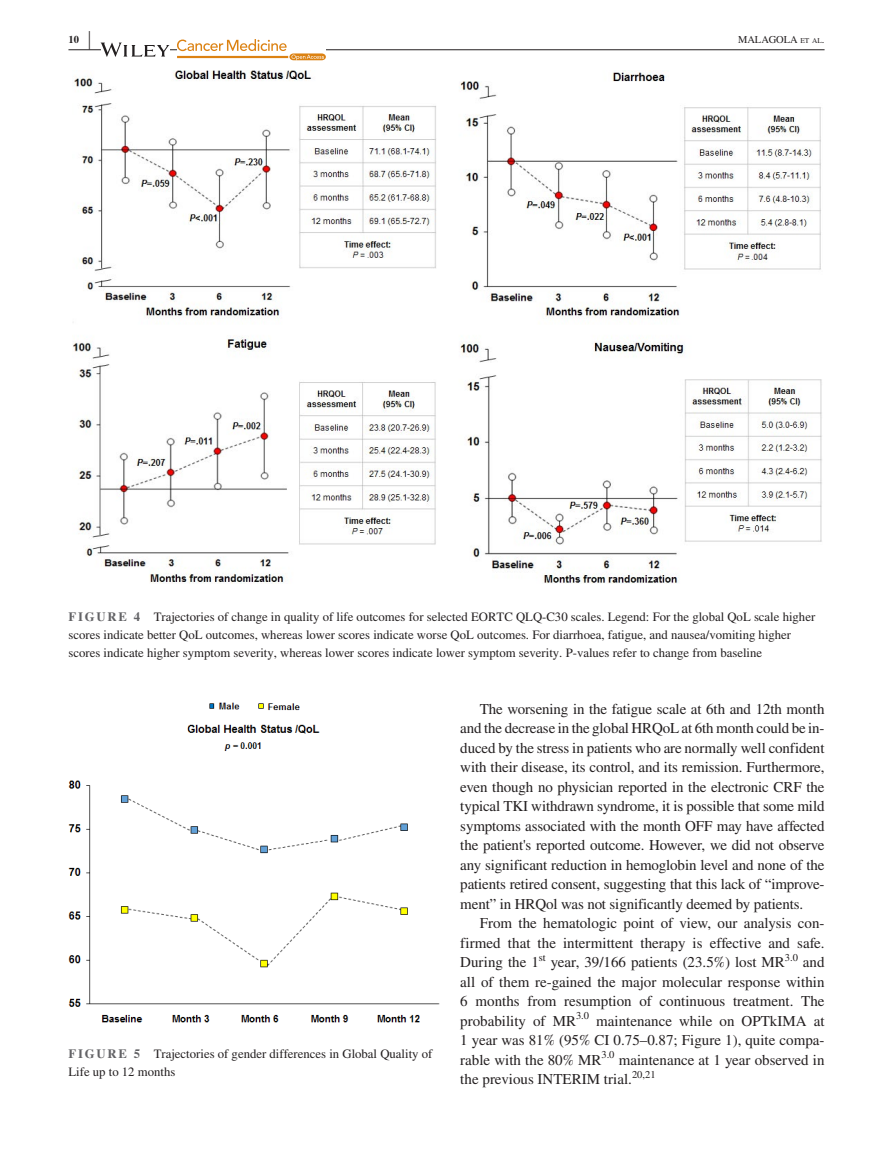
<style>
.page{position:relative;width:893px;height:1174px;background:#fff}
.page>*{position:absolute;margin:0;border:0;box-sizing:border-box;transform-origin:0 0}
.t1{font:700 25.95px "STIX";color:#231f20;scale:.36 1}
.t2{font:15px/19.5px "STIX";color:#231f20;text-align:justify}
.t3{font:12.75px/18px "STIX";color:#231f20}
.t4{font:10.5px "STIX";color:#231f20}
.t5{font:10.5px "STIX";color:#231f20}
.t6{font:700 10.5px "STIX";color:#231f20}
.s1{font-size:7.35px}
.s2{font-weight:700;color:#636366}
</style>
<div class="page">
<hr style="left:68px;top:49px;width:756px;height:1px;background:#231f20">
<svg style="left:101px;top:43px;width:68px;height:14px"></svg>
<svg style="left:177px;top:39px;width:149px;height:21px"></svg>
<img style="left:72px;top:70px;width:750px;height:514px">
<img style="left:68px;top:702px;width:372px;height:320px">
<p class="t6" style="left:68px;top:33px;width:12px">10</p>
<h1 class="t1" style="left:89px;top:25px;width:7px">|</h1>
<p class="t5" style="left:738px;top:32px;width:88px">MALAGOLA <span class="s1">et al</span> .</p>
<p class="t3" style="left:68px;top:609px;width:748px"><span class="s2">FIGURE 4</span> Trajectories of change in quality of life outcomes for selected EORTC QLQ-C30 scales. Legend: For the global QoL scale higher scores indicate better QoL outcomes, whereas lower scores indicate worse QoL outcomes. For diarrhoea, fatigue, and nausea/vomiting higher scores indicate higher symptom severity, whereas lower scores indicate lower symptom severity. P-values refer to change from baseline</p>
<p class="t3" style="left:68px;top:1045px;width:365px"><span class="s2">FIGURE 5</span> Trajectories of gender differences in Global Quality of<br>Life up to 12 months</p>
<p class="t2" style="left:460px;top:700px;width:366px;text-indent:20px">The worsening in the fatigue scale at 6th and 12th month and the decrease in the global HRQoL at 6th month could be in&shy;duced by the stress in patients who are normally well confident with their disease, its control, and its remission. Furthermore, even though no physician reported in the electronic CRF the typical TKI withdrawn syndrome, it is possible that some mild symptoms associated with the month OFF may have affected the patient's reported outcome. However, we did not observe any significant reduction in hemoglobin level and none of the patients retired consent, suggesting that this lack of “improve&shy;ment” in HRQol was not significantly deemed by patients.</p>
<p class="t2" style="left:460px;top:914px;width:366px;text-indent:20px">From the hematologic point of view, our analysis con&shy;firmed that the intermittent therapy is effective and safe.<br>During the 1</p>
<p class="t4" style="left:539px;top:950px;width:8px">st</p>
<p class="t2" style="left:551px;top:953px;width:236px">year, 39/166 patients (23.5%) lost MR</p>
<p class="t4" style="left:785px;top:950px;width:15px">3.0</p>
<p class="t2" style="left:460px;top:953px;width:366px;text-indent:343px">and all of them re-gained the major molecular response within 6 months from resumption of continuous treatment. The probability of MR</p>
<p class="t4" style="left:576px;top:1008px;width:15px">3.0</p>
<p class="t2" style="left:460px;top:1012px;width:366px;text-indent:136px">maintenance while on OPTkIMA at 1 year was 81% (95% CI 0.75–0.87; Figure 1), quite compa&shy;rable with the 80% MR</p>
<p class="t4" style="left:601px;top:1047px;width:15px">3.0</p>
<p class="t2" style="left:460px;top:1051px;width:366px;text-indent:158px">maintenance at 1 year observed in the previous INTERIM trial.</p>
<p class="t4" style="left:632px;top:1067px;width:25px">20,21</p>
</div>
